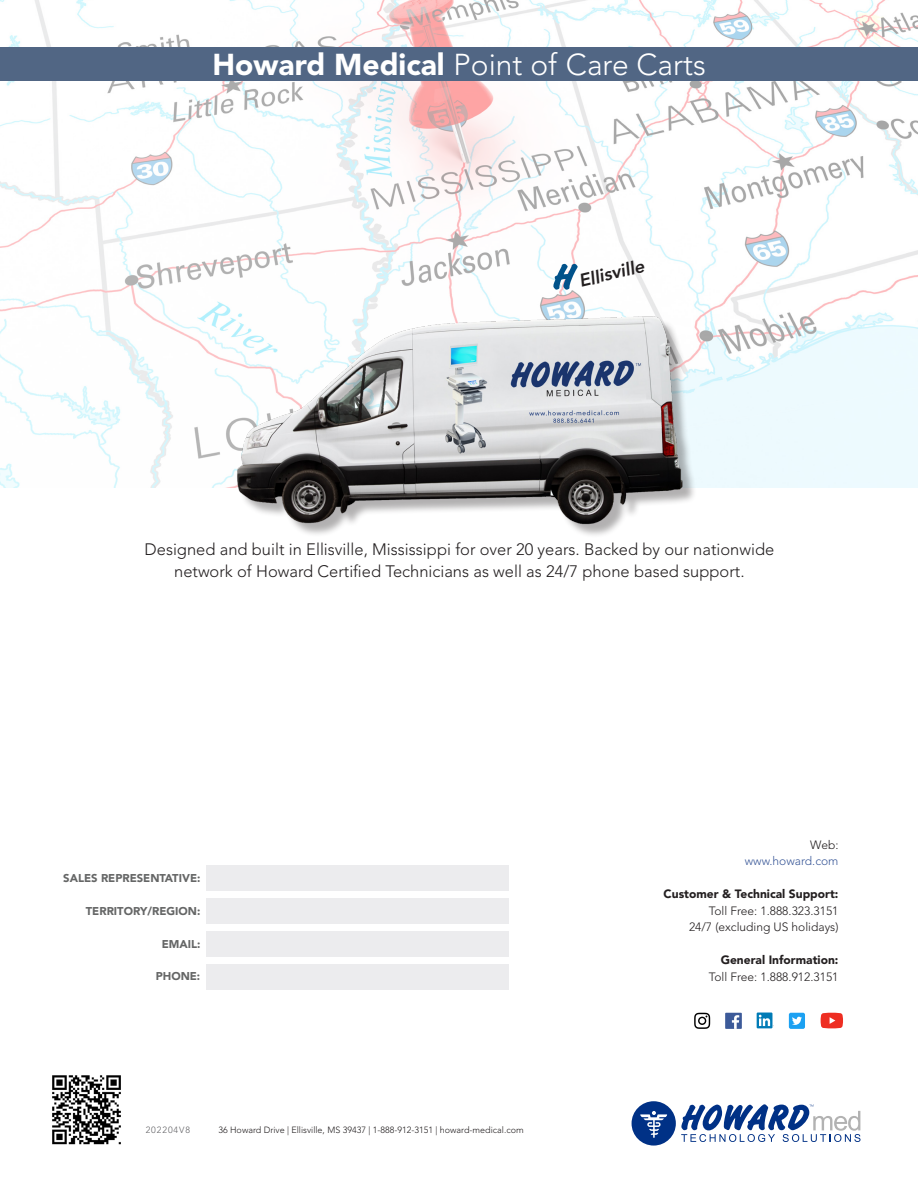
<style>
.page{position:relative;width:918px;height:1188px;background:#fff}
.page>*{position:absolute;margin:0;border:0;box-sizing:border-box;transform-origin:0 0}
.t1{font:300 30px "Avenir LT Std";color:#fff}
.t2{font:italic 800 18px "Avenir LT Std";color:#231f20}
.t3{font:300 16.5px "Avenir LT Std";color:#231f20}
.t4{font:300 12px "Avenir LT Std";color:#231f20}
.t5{font:900 12px "Avenir LT Std";color:#231f20}
.t6{font:300 12px "Avenir LT Std";color:#3c5a99}
.t7{font:900 11.25px "Avenir LT Std";color:#656666}
.t8{font:300 9px "Avenir LT Std";color:#231f20}
.t9{font:300 9px "Avenir LT Std";letter-spacing:.1em;color:#636366}
.s1{font-weight:900}
</style>
<div class="page">
<svg style="left:694px;top:1013px;width:16px;height:16px"></svg>
<svg style="left:821px;top:1013px;width:22px;height:15px"></svg>
<div style="left:789px;top:1013px;width:16px;height:16px;background:#1ca1f2;border-radius:2px"></div>
<svg style="left:792px;top:1017px;width:10px;height:8px"></svg>
<svg style="left:757px;top:1013px;width:15px;height:15px"></svg>
<svg style="left:759px;top:1015px;width:15px;height:12px"></svg>
<div style="left:725px;top:1013px;width:17px;height:16px;background:#3c5a99"></div>
<svg style="left:732px;top:1015px;width:7px;height:14px"></svg>
<img style="left:52px;top:1075px;width:69px;height:70px">
<svg style="left:632px;top:1101px;width:229px;height:45px"></svg>
<div style="left:206px;top:865px;width:303px;height:26px;background:#ececee"></div>
<div style="left:206px;top:898px;width:303px;height:26px;background:#ececee"></div>
<div style="left:206px;top:931px;width:303px;height:26px;background:#ececee"></div>
<div style="left:206px;top:964px;width:303px;height:25px;background:#ececee"></div>
<img style="left:0;top:0;width:918px;height:488px">
<img style="left:231px;top:253px;width:458px;height:282px">
<div style="left:0;top:48px;width:918px;height:33px;background:#516684"></div>
<svg style="left:553px;top:264px;width:25px;height:26px"></svg>
<p class="t1" style="left:213px;top:47px;width:495px"><span class="s1">Howard Medical</span> Point of Care Carts</p>
<p class="t2" style="left:577px;top:270px;width:68px;rotate:-13deg">Ellisville</p>
<p class="t3" style="left:145px;top:539px;width:631px">Designed and built in Ellisville, Mississippi for over 20 years. Backed by our nationwide</p>
<p class="t3" style="left:174px;top:562px;width:572px">network of Howard Certified Technicians as well as 24/7 phone based support.</p>
<p class="t7" style="left:63px;top:871px;width:139px">SALES REPRESENTATIVE:</p>
<p class="t7" style="left:86px;top:905px;width:116px">TERRITORY/REGION:</p>
<p class="t7" style="left:162px;top:937px;width:40px">EMAIL:</p>
<p class="t7" style="left:156px;top:970px;width:46px">PHONE:</p>
<p class="t9" style="left:146px;top:1125px;width:46px">202204V8</p>
<p class="t8" style="left:218px;top:1125px;width:307px">36 Howard Drive | Ellisville, MS 39437 | 1-888-912-3151 | howard-medical.com</p>
<p class="t4" style="left:810px;top:838px;width:30px">Web:</p>
<p class="t6" style="left:745px;top:854px;width:95px">www.howard.com</p>
<p class="t5" style="left:664px;top:887px;width:176px">Customer &amp; Technical Support:</p>
<p class="t4" style="left:709px;top:904px;width:131px">Toll Free: 1.888.323.3151</p>
<p class="t4" style="left:689px;top:920px;width:151px">24/7 (excluding US holidays)</p>
<p class="t5" style="left:721px;top:953px;width:119px">General Information:</p>
<p class="t4" style="left:709px;top:970px;width:131px">Toll Free: 1.888.912.3151</p>
</div>
